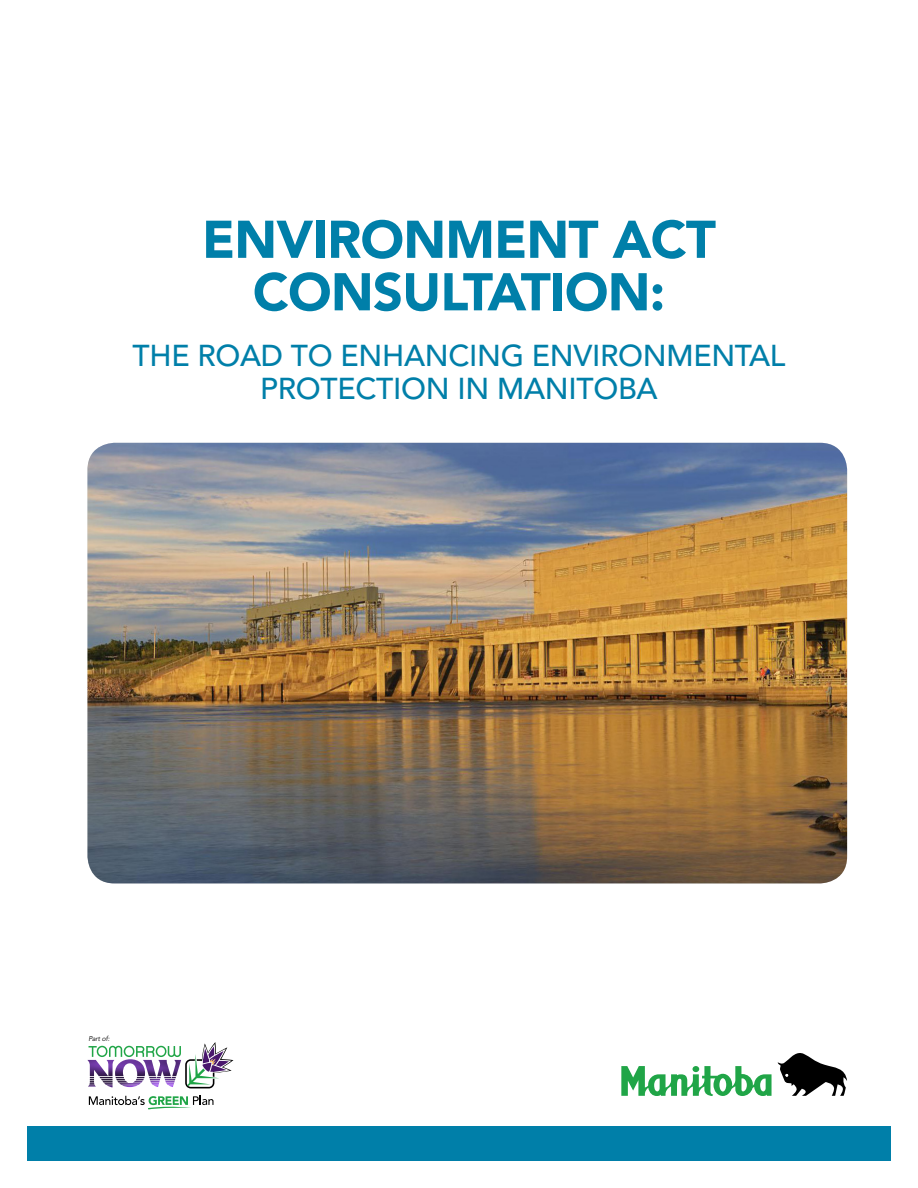
<style>
.page{position:relative;width:918px;height:1188px;background:#fff}
.page>*{position:absolute;margin:0;border:0;box-sizing:border-box;transform-origin:0 0}
.t1{font:900 52.5px/52.5px "Avenir LT Std";letter-spacing:-.015em;color:#007fa9;text-align:center}
.t2{font:500 30px/33px "Avenir LT Std";letter-spacing:-.01em;color:#007fa9;text-align:center}
.t3{font:italic 6.9px "Avenir LT Std";letter-spacing:-.04em;color:#000}
</style>
<div class="page">
<div style="left:27px;top:1127px;width:864px;height:34px;background:#007fa9"></div>
<svg style="left:621px;top:1053px;width:226px;height:43px"></svg>
<img style="left:87px;top:443px;width:760px;height:440px">
<svg style="left:89px;top:1096px;width:124px;height:14px"></svg>
<svg style="left:87px;top:1042px;width:147px;height:46px"></svg>
<h1 class="t1" style="left:202px;top:213px;width:515px">ENVIRONMENT ACT<br>CONSULTATION:</h1>
<p class="t2" style="left:132px;top:340px;width:655px">THE ROAD TO ENHANCING ENVIRONMENTAL<br>PROTECTION IN MANITOBA</p>
<p class="t3" style="left:89px;top:1034px;width:23px">Part of:</p>
</div>
